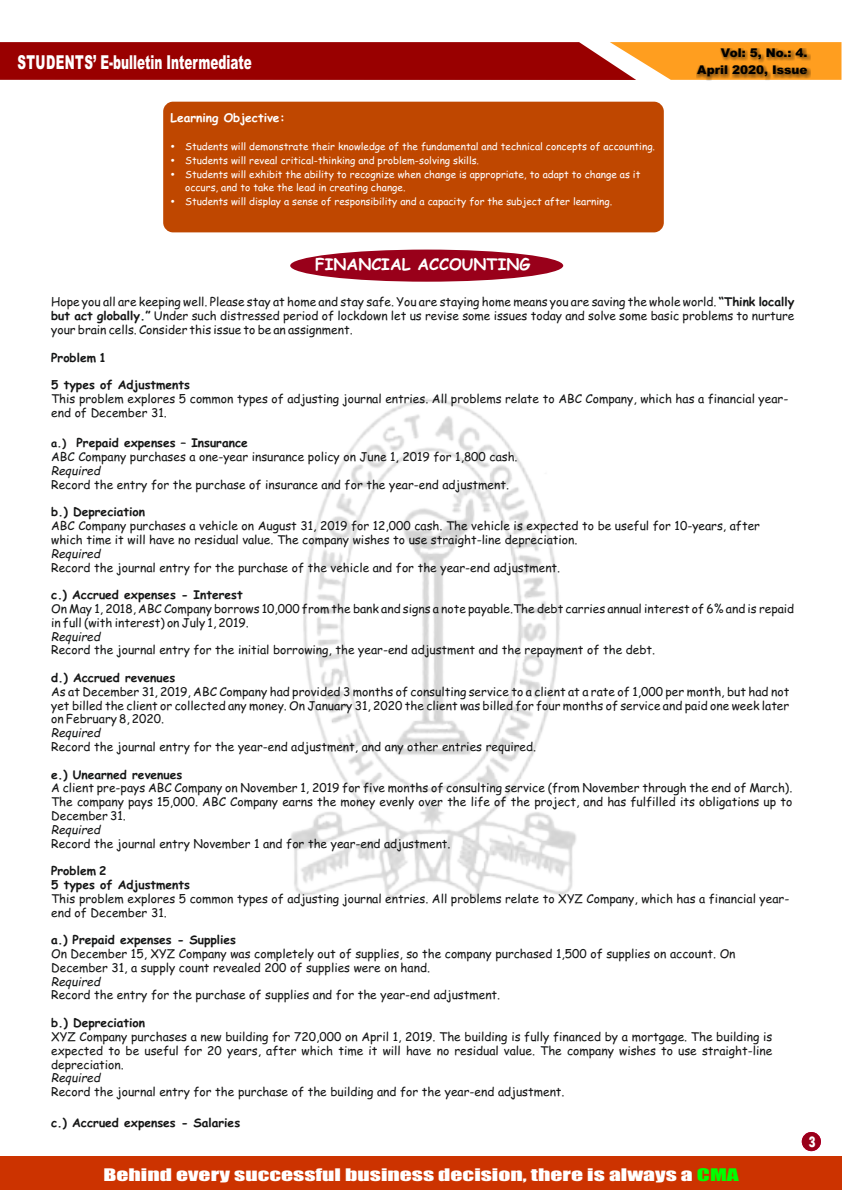
<style>
.page{position:relative;width:842px;height:1191px;background:#fff}
.page>*{position:absolute;margin:0;border:0;box-sizing:border-box;transform-origin:0 0}
.t1{font:900 19.2px "Arial";color:#fff;scale:.63 1}
.t2{font:16px "Impact";color:#fff;scale:1.48 1}
.t3{font:700 16px "Comic Sans MS";color:#fff}
.t4{font:800 condensed 16px "Tw Cen";color:#fff}
.t5{font:12px/13.8px "Comic Sans MS";color:#151616}
.t6{font:700 12px/13.8px "Comic Sans MS";color:#151616}
.t7{font:italic 12px "Comic Sans MS";color:#151616}
.t8{font:900 12px/16.9px "Arial";color:#000;text-align:right}
.t9{font:700 12px "Comic Sans MS";color:#fff}
.t10{font:10px/13.8px "Comic Sans MS";color:#fff}
.s1{font-weight:700}
.s2{font-weight:700;font-size:11px}
.s3{color:#0f0}
</style>
<div class="page">
<div style="left:290px;top:249px;width:273px;height:33px;background:#99001a;border-radius:50%"></div>
<img style="left:291px;top:399px;width:285px;height:500px">
<div style="left:163px;top:102px;width:501px;height:130px;background:#bf4700;border-radius:10px"></div>
<svg style="left:0;top:42px;width:841px;height:38px;background:#ac2311"></svg>
<div style="left:0;top:1156px;width:842px;height:34px;background:#c30"></div>
<div style="left:802px;top:1132px;width:19px;height:19px;background:#99001a;border-radius:50%"></div>
<div style="left:696px;top:49px;width:114px;height:32px;background:#000;opacity:.49"></div>
<h1 class="t1" style="left:17px;top:56px;width:373px">STUDENTS’ E-bulletin Intermediate</h1>
<p class="t9" style="left:170px;top:112px;width:116px">Learning Objective:</p>
<p class="t10" style="left:170px;top:140px;width:486px">• Students will demonstrate their knowledge of the fundamental and technical concepts of accounting.</p>
<p class="t10" style="left:170px;top:154px;width:310px">• Students will reveal critical-thinking and problem-solving skills.</p>
<p class="t10" style="left:185px;top:168px;width:457px;text-indent:-15px">• Students will exhibit the ability to recognize when change is appropriate, to adapt to change as it occurs, and to take the lead in creating change.</p>
<p class="t10" style="left:170px;top:196px;width:443px">• Students will display a sense of responsibility and a capacity for the subject after learning.</p>
<p class="t8" style="left:697px;top:45px;width:112px">Vol: 5, No.: 4.<br>April 2020, Issue</p>
<h2 class="t3" style="left:315px;top:257px;width:217px">FINANCIAL ACCOUNTING</h2>
<p class="t5" style="left:51px;top:296px;width:745px;text-align:justify">Hope you all are keeping well. Please stay at home and stay safe. You are staying home means you are saving the whole world. <span class="s1">“Think locally but act globally.”</span> Under such distressed period of lockdown let us revise some issues today and solve some basic problems to nurture your brain cells. Consider this issue to be an assignment.</p>
<p class="t6" style="left:51px;top:351px;width:57px">Problem 1</p>
<p class="t6" style="left:51px;top:379px;width:140px">5 types of Adjustments</p>
<p class="t5" style="left:51px;top:393px;width:739px">This problem explores 5 common types of adjusting journal entries. All problems relate to ABC Company, which has a financial year&shy;end of December 31.</p>
<p class="t5" style="left:51px;top:437px;width:468px"><span class="s2">a.)</span> <span class="s1">Prepaid expenses – Insurance<br></span>ABC Company purchases a one-year insurance policy on June 1, 2019 for 1,800 cash.</p>
<p class="t7" style="left:51px;top:465px;width:51px">Required</p>
<p class="t5" style="left:51px;top:478px;width:459px">Record the entry for the purchase of insurance and for the year-end adjustment.</p>
<p class="t6" style="left:51px;top:506px;width:96px">b.) Depreciation</p>
<p class="t5" style="left:51px;top:520px;width:710px">ABC Company purchases a vehicle on August 31, 2019 for 12,000 cash. The vehicle is expected to be useful for 10-years, after which time it will have no residual value. The company wishes to use straight-line depreciation.</p>
<p class="t7" style="left:51px;top:548px;width:51px">Required</p>
<p class="t5" style="left:51px;top:561px;width:511px">Record the journal entry for the purchase of the vehicle and for the year-end adjustment.</p>
<p class="t6" style="left:51px;top:589px;width:193px">c.) Accrued expenses - Interest</p>
<p class="t5" style="left:51px;top:603px;width:745px">On May 1, 2018, ABC Company borrows 10,000 from the bank and signs a note payable.The debt carries annual interest of 6% and is repaid in full (with interest) on July 1, 2019.</p>
<p class="t7" style="left:51px;top:631px;width:51px">Required</p>
<p class="t5" style="left:51px;top:644px;width:606px">Record the journal entry for the initial borrowing, the year-end adjustment and the repayment of the debt.</p>
<p class="t6" style="left:51px;top:672px;width:126px">d.) Accrued revenues</p>
<p class="t5" style="left:51px;top:685px;width:740px;text-align:justify">As at December 31, 2019, ABC Company had provided 3 months of consulting service to a client at a rate of 1,000 per month, but had not yet billed the client or collected any money. On January 31, 2020 the client was billed for four months of service and paid one week later on February 8, 2020.</p>
<p class="t7" style="left:51px;top:727px;width:51px">Required</p>
<p class="t5" style="left:51px;top:741px;width:487px">Record the journal entry for the year-end adjustment, and any other entries required.</p>
<p class="t6" style="left:51px;top:768px;width:133px">e.) Unearned revenues</p>
<p class="t5" style="left:51px;top:782px;width:743px;text-align:justify">A client pre-pays ABC Company on November 1, 2019 for five months of consulting service (from November through the end of March).<br>The company pays 15,000. ABC Company earns the money evenly over the life of the project, and has fulfilled its obligations up to December 31.</p>
<p class="t7" style="left:51px;top:824px;width:51px">Required</p>
<p class="t5" style="left:51px;top:837px;width:401px">Record the journal entry November 1 and for the year-end adjustment.</p>
<p class="t6" style="left:51px;top:865px;width:140px">Problem 2<br>5 types of Adjustments</p>
<p class="t5" style="left:51px;top:892px;width:740px">This problem explores 5 common types of adjusting journal entries. All problems relate to XYZ Company, which has a financial year&shy;end of December 31.</p>
<p class="t6" style="left:51px;top:934px;width:186px">a.) Prepaid expenses - Supplies</p>
<p class="t5" style="left:51px;top:948px;width:686px">On December 15, XYZ Company was completely out of supplies, so the company purchased 1,500 of supplies on account. On<br>December 31, a supply count revealed 200 of supplies were on hand.</p>
<p class="t7" style="left:51px;top:976px;width:51px">Required</p>
<p class="t5" style="left:51px;top:989px;width:451px">Record the entry for the purchase of supplies and for the year-end adjustment.</p>
<p class="t6" style="left:51px;top:1017px;width:96px">b.) Depreciation</p>
<p class="t5" style="left:51px;top:1030px;width:723px;text-align:justify">XYZ Company purchases a new building for 720,000 on April 1, 2019. The building is fully financed by a mortgage. The building is expected to be useful for 20 years, after which time it will have no residual value. The company wishes to use straight-line depreciation.</p>
<p class="t7" style="left:51px;top:1072px;width:51px">Required</p>
<p class="t5" style="left:51px;top:1086px;width:515px">Record the journal entry for the purchase of the building and for the year-end adjustment.</p>
<p class="t6" style="left:51px;top:1116px;width:191px">c.) Accrued expenses - Salaries</p>
<h2 class="t2" style="left:103px;top:1168px;width:431px">Behind every successful business decision, there is always a <span class="s3">CMA</span></h2>
<h2 class="t4" style="left:802px;top:1132px;width:18px">33i 333</h2>
</div>
